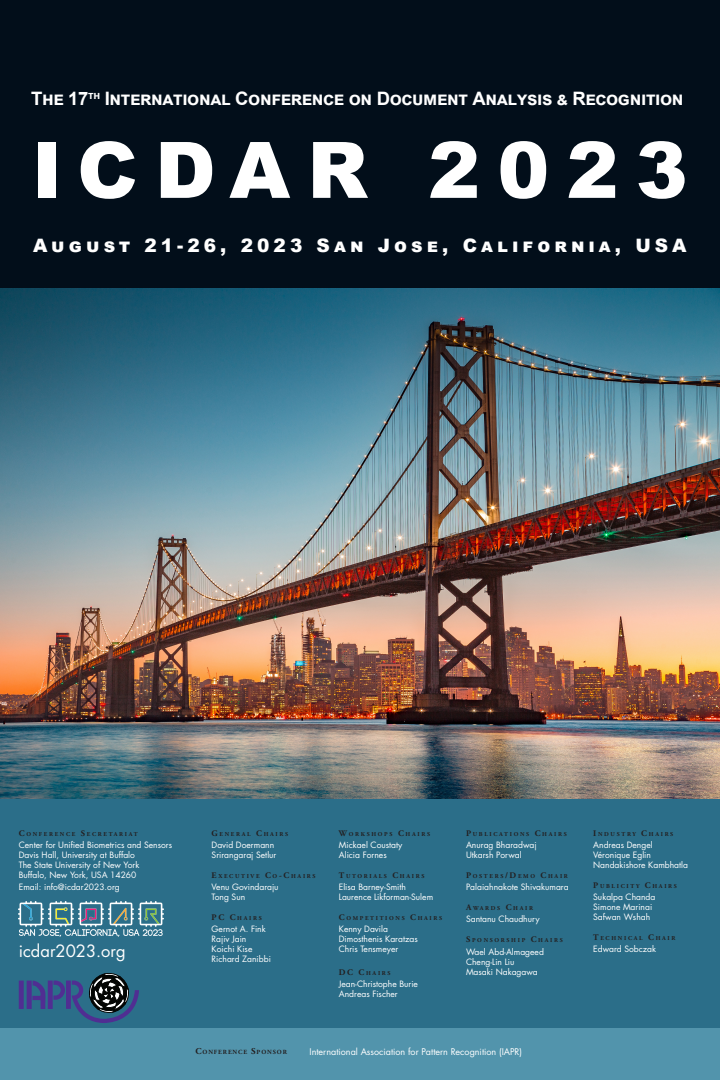
<style>
.page{position:relative;width:720px;height:1080px;background:#fff}
.page>*{position:absolute;margin:0;border:0;box-sizing:border-box;transform-origin:0 0}
.t1{font:900 78px "Arial";letter-spacing:.22em;color:#fff}
.t2{font:700 18.5px "Arial";letter-spacing:-.02em;color:#fff}
.t3{font:900 18.5px "Arial";letter-spacing:.22em;color:#fff}
.Paragraph_Style_1{font:16.5px "Futura Std";color:#fff}
.Paragraph_Style_3{font:9px "Futura Std";color:#fff}
.Paragraph_Style_3-2{font:8.5px/10px "Futura Std";color:#fff}
.Paragraph_Style_4{font:8.5px "Futura Std";color:#fff}
.Paragraph_Style_2{font:700 6.3px "Adobe Garamond Pro";letter-spacing:.145em;color:#231f20}
.Paragraph_Style_4-2{font:700 5.95px "Adobe Garamond Pro";letter-spacing:.285em;color:#231f20}
.Paragraph_Style_3-3{font:700 5.95px "Adobe Garamond Pro";letter-spacing:.285em;color:#231f20}
.Paragraph_Style_2-2{font:700 5.95px "Adobe Garamond Pro";letter-spacing:.285em;color:#231f20}
.s1{font-size:8.5px}
.s2{font-size:9px}
</style>
<div class="page">
<div style="left:0;top:0;width:720px;height:289px;background:#020e1a"></div>
<div style="left:0;top:798px;width:720px;height:232px;background:#2b6e89"></div>
<div style="left:0;top:1029px;width:720px;height:51px;background:#5294ac"></div>
<img style="left:0;top:288px;width:720px;height:510px">
<svg style="left:19px;top:973px;width:120px;height:50px"></svg>
<img style="left:19px;top:901px;width:145px;height:36px">
<p class="t2" style="left:31px;top:86px;width:654px">The 17<sup>th</sup> International Conference on Document Analysis &amp; Recognition</p>
<p class="t1" style="left:32px;top:113px;width:657px">ICDAR 2023</p>
<p class="t3" style="left:33px;top:232px;width:655px">August 21-26, 2023 San Jose, California, USA</p>
<p class="Paragraph_Style_3-3" style="left:19px;top:830px;width:120px"><span class="s1">C</span>ONFERENCE <span class="s1">S</span>ECRETARIAT</p>
<p class="Paragraph_Style_3-2" style="left:19px;top:840px;width:155px">Center for Unified Biometrics and Sensors Davis Hall, University at Buffalo<br>The State University of New York<br>Buffalo, New York, USA 14260</p>
<p class="Paragraph_Style_3-2" style="left:19px;top:882px;width:103px">Email: info@icdar2023.org</p>
<p class="Paragraph_Style_1" style="left:19px;top:940px;width:108px">icdar2023.org</p>
<p class="Paragraph_Style_2-2" style="left:212px;top:830px;width:78px"><span class="s1">G</span>ENERAL <span class="s1">C</span>HAIRS</p>
<p class="Paragraph_Style_3-2" style="left:212px;top:840px;width:64px">David Doermann</p>
<p class="Paragraph_Style_3-2" style="left:212px;top:850px;width:66px">Srirangaraj Setlur</p>
<p class="Paragraph_Style_2-2" style="left:212px;top:872px;width:105px"><span class="s1">E</span>XECUTIVE <span class="s1">C</span>O<span class="s1">-C</span>HAIRS</p>
<p class="Paragraph_Style_3-2" style="left:212px;top:882px;width:69px">Venu Govindaraju</p>
<p class="Paragraph_Style_3-2" style="left:212px;top:892px;width:35px">Tong Sun</p>
<p class="Paragraph_Style_4-2" style="left:212px;top:915px;width:51px"><span class="s1">PC C</span>HAIRS</p>
<p class="Paragraph_Style_3-2" style="left:212px;top:924px;width:56px">Gernot A. Fink</p>
<p class="Paragraph_Style_3-2" style="left:212px;top:934px;width:36px">Rajiv Jain</p>
<p class="Paragraph_Style_3-2" style="left:212px;top:944px;width:42px">Koichi Kise</p>
<p class="Paragraph_Style_3-2" style="left:212px;top:954px;width:61px">Richard Zanibbi</p>
<p class="Paragraph_Style_4-2" style="left:339px;top:830px;width:92px"><span class="s1">W</span>ORKSHOPS <span class="s1">C</span>HAIRS</p>
<p class="Paragraph_Style_3-2" style="left:339px;top:840px;width:65px">Mickael Coustaty</p>
<p class="Paragraph_Style_3-2" style="left:339px;top:850px;width:49px">Alicia Fornes</p>
<p class="Paragraph_Style_4-2" style="left:339px;top:872px;width:87px"><span class="s1">T</span>UTORIALS <span class="s1">C</span>HAIRS</p>
<p class="Paragraph_Style_3-2" style="left:339px;top:882px;width:69px">Elisa Barney-Smith</p>
<p class="Paragraph_Style_3-2" style="left:339px;top:892px;width:96px">Laurence Likforman-Sulem</p>
<p class="Paragraph_Style_4-2" style="left:339px;top:915px;width:105px"><span class="s1">C</span>OMPETITIONS <span class="s1">C</span>HAIRS</p>
<p class="Paragraph_Style_4" style="left:339px;top:924px;width:51px">Kenny Davila</p>
<p class="Paragraph_Style_4" style="left:339px;top:934px;width:80px">Dimosthenis Karatzas</p>
<p class="Paragraph_Style_4" style="left:339px;top:944px;width:61px">Chris Tensmeyer</p>
<p class="Paragraph_Style_4-2" style="left:339px;top:969px;width:53px"><span class="s1">DC C</span>HAIRS</p>
<p class="Paragraph_Style_4" style="left:339px;top:978px;width:81px">Jean-Christophe Burie</p>
<p class="Paragraph_Style_4" style="left:339px;top:988px;width:60px">Andreas Fischer</p>
<p class="Paragraph_Style_4-2" style="left:466px;top:830px;width:102px"><span class="s1">P</span>UBLICATIONS <span class="s1">C</span>HAIRS</p>
<p class="Paragraph_Style_3-2" style="left:466px;top:840px;width:72px">Anurag Bharadwaj</p>
<p class="Paragraph_Style_3-2" style="left:466px;top:850px;width:57px">Utkarsh Porwal</p>
<p class="Paragraph_Style_3-3" style="left:466px;top:872px;width:103px"><span class="s1">P</span>OSTERS<span class="s1">/D</span>EMO <span class="s1">C</span>HAIR</p>
<p class="Paragraph_Style_3-2" style="left:466px;top:882px;width:104px">Palaiahnakote Shivakumara</p>
<p class="Paragraph_Style_3-3" style="left:466px;top:905px;width:68px"><span class="s1">A</span>WARDS <span class="s1">C</span>HAIR</p>
<p class="Paragraph_Style_3-2" style="left:466px;top:914px;width:75px">Santanu Chaudhury</p>
<p class="Paragraph_Style_4-2" style="left:466px;top:937px;width:98px"><span class="s1">S</span>PONSORSHIP <span class="s1">C</span>HAIRS</p>
<p class="Paragraph_Style_3-2" style="left:466px;top:946px;width:79px">Wael Abd-Almageed</p>
<p class="Paragraph_Style_3-2" style="left:466px;top:956px;width:50px">Cheng-Lin Liu</p>
<p class="Paragraph_Style_3-2" style="left:466px;top:966px;width:73px">Masaki Nakagawa</p>
<p class="Paragraph_Style_2" style="left:195px;top:1049px;width:93px"><span class="s2">C</span>ONFERENCE <span class="s2">S</span>PONSOR</p>
<p class="Paragraph_Style_3" style="left:310px;top:1046px;width:214px">International Association for Pattern Recognition (IAPR)</p>
<p class="Paragraph_Style_4-2" style="left:593px;top:830px;width:81px"><span class="s1">I</span>NDUSTRY <span class="s1">C</span>HAIRS</p>
<p class="Paragraph_Style_4" style="left:593px;top:839px;width:61px">Andreas Dengel</p>
<p class="Paragraph_Style_4" style="left:593px;top:849px;width:59px">Véronique Eglin</p>
<p class="Paragraph_Style_4" style="left:593px;top:859px;width:96px">Nandakishore Kambhatla</p>
<p class="Paragraph_Style_4-2" style="left:593px;top:882px;width:85px"><span class="s1">P</span>UBLICITY <span class="s1">C</span>HAIRS</p>
<p class="Paragraph_Style_3-2" style="left:593px;top:892px;width:64px">Sukalpa Chanda</p>
<p class="Paragraph_Style_3-2" style="left:593px;top:902px;width:61px">Simone Marinai</p>
<p class="Paragraph_Style_3-2" style="left:593px;top:912px;width:59px">Safwan Wshah</p>
<p class="Paragraph_Style_4-2" style="left:593px;top:935px;width:84px"><span class="s1">T</span>ECHNICAL <span class="s1">C</span>HAIR</p>
<p class="Paragraph_Style_3-2" style="left:593px;top:944px;width:64px">Edward Sobczak</p>
</div>
